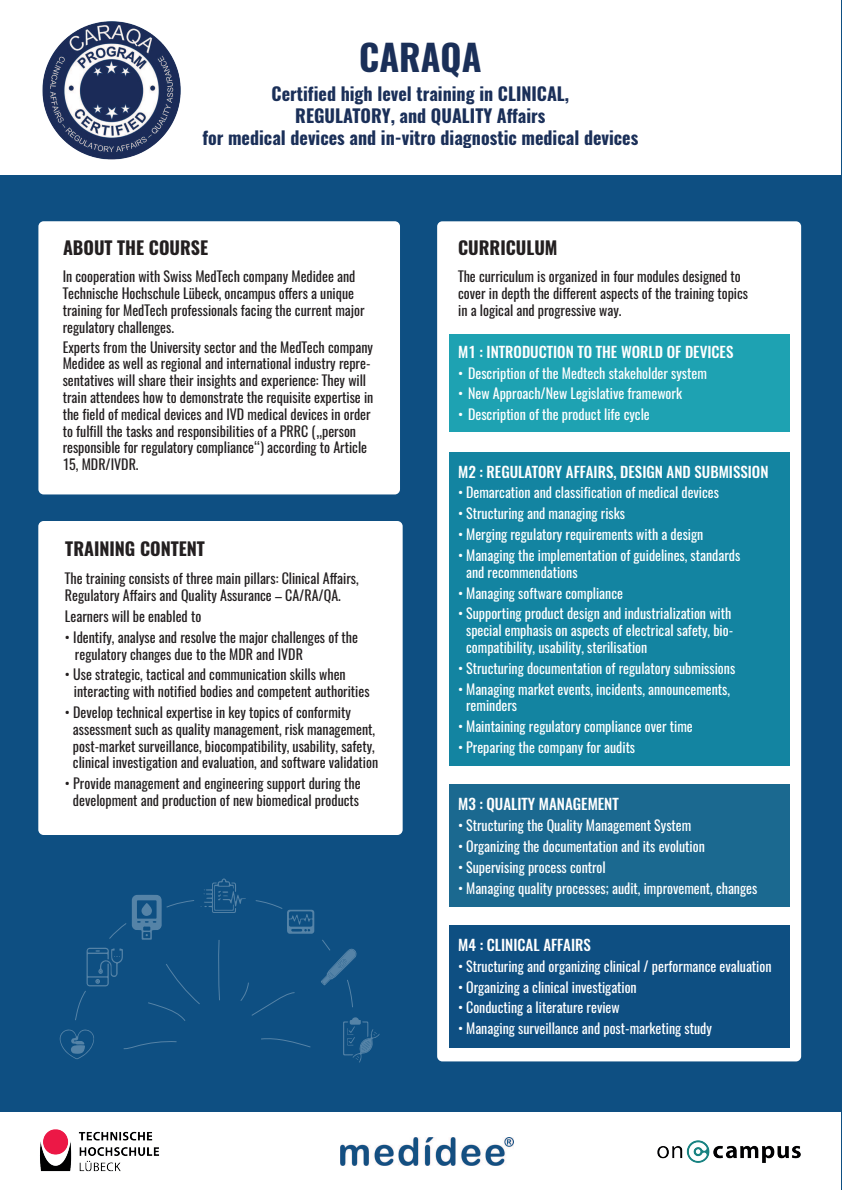
<style>
.page{position:relative;width:842px;height:1191px;background:#fff}
.page>*{position:absolute;margin:0;border:0;box-sizing:border-box;transform-origin:0 0}
.t1{font:700 36px "Oswald";color:#182d57}
.t2{font:700 18px/21.6px "Oswald";color:#182d57;text-align:center}
.t3{font:700 18px "Oswald";color:#231f20}
.t4{font:500 15px "Oswald";color:#fff}
.t5{font:14px/16.8px "Oswald";color:#231f20}
.t6{font:14px/20.8px "Oswald";color:#fff}
</style>
<div class="page">
<div style="left:0;top:0;width:842px;height:1189px;background:#0e4f82"></div>
<div style="left:0;top:1112px;width:841px;height:79px;background:#fff"></div>
<div style="left:0;top:0;width:841px;height:175px;background:#fff"></div>
<img style="left:341px;top:1137px;width:173px;height:28px">
<img style="left:40px;top:1129px;width:119px;height:43px">
<img style="left:42px;top:21px;width:139px;height:139px">
<img style="left:657px;top:1140px;width:144px;height:23px">
<svg style="left:60px;top:1029px;width:34px;height:30px"></svg>
<svg style="left:201px;top:878px;width:45px;height:35px"></svg>
<svg style="left:343px;top:1017px;width:37px;height:45px"></svg>
<svg style="left:124px;top:1041px;width:53px;height:8px"></svg>
<svg style="left:148px;top:964px;width:52px;height:57px"></svg>
<svg style="left:218px;top:940px;width:2px;height:60px"></svg>
<svg style="left:240px;top:982px;width:55px;height:33px"></svg>
<svg style="left:261px;top:1038px;width:50px;height:9px"></svg>
<svg style="left:75px;top:947px;width:48px;height:73px"></svg>
<svg style="left:109px;top:923px;width:17px;height:16px"></svg>
<svg style="left:132px;top:895px;width:62px;height:44px"></svg>
<svg style="left:256px;top:900px;width:58px;height:33px"></svg>
<svg style="left:321px;top:939px;width:36px;height:68px"></svg>
<div style="left:438px;top:223px;width:362px;height:837px;background:#fff;border-radius:4px"></div>
<div style="left:437px;top:221px;width:364px;height:840px;border:3px solid #fff;border-radius:4px"></div>
<div style="left:40px;top:223px;width:359px;height:270px;background:#fff;border-radius:4px"></div>
<div style="left:38px;top:221px;width:362px;height:273px;border:3px solid #fff;border-radius:4px"></div>
<div style="left:40px;top:522px;width:361px;height:311px;background:#fff;border-radius:4px"></div>
<div style="left:38px;top:521px;width:365px;height:314px;border:3px solid #fff;border-radius:4px"></div>
<div style="left:449px;top:335px;width:340px;height:97px;background:#1ea2b2"></div>
<div style="left:449px;top:785px;width:340px;height:122px;background:#1b6990"></div>
<div style="left:449px;top:926px;width:340px;height:122px;background:#0e4f82"></div>
<div style="left:449px;top:453px;width:340px;height:313px;background:#1384a1"></div>
<h1 class="t1" style="left:359px;top:43px;width:124px">CARAQA</h1>
<p class="t2" style="left:202px;top:85px;width:437px">Certified high level training in CLINICAL,<br>REGULATORY, and QUALITY Affairs<br>for medical devices and in-vitro diagnostic medical devices</p>
<p class="t3" style="left:63px;top:240px;width:147px">ABOUT THE COURSE</p>
<p class="t5" style="left:63px;top:269px;width:303px">In cooperation with Swiss MedTech company Medidee and Technische Hochschule Lübeck, oncampus offers a unique training for MedTech professionals facing the current major regulatory challenges.</p>
<p class="t5" style="left:63px;top:340px;width:312px">Experts from the University sector and the MedTech company Medidee as well as regional and international industry repre&shy;sentatives will share their insights and experience: They will train attendees how to demonstrate the requisite expertise in the field of medical devices and IVD medical devices in order to fulfill the tasks and responsibilities of a PRRC („person responsible for regulatory compliance“) according to Article 15, MDR/IVDR.</p>
<p class="t3" style="left:65px;top:541px;width:141px">TRAINING CONTENT</p>
<p class="t5" style="left:65px;top:571px;width:295px">The training consists of three main pillars: Clinical Affairs,<br>Regulatory Affairs and Quality Assurance – CA/RA/QA.</p>
<p class="t5" style="left:65px;top:607px;width:295px;line-height:20.8px">Learners will be enabled to<br>ï Identify, analyse and resolve the major challenges of the</p>
<p class="t5" style="left:65px;top:644px;width:282px;line-height:20.8px;text-indent:10px">regulatory changes due to the MDR and IVDR<br>ï Use strategic, tactical and communication skills when</p>
<p class="t5" style="left:65px;top:682px;width:306px;line-height:20.8px;text-indent:9px">interacting with notified bodies and competent authorities ï Develop technical expertise in key topics of conformity</p>
<p class="t5" style="left:73px;top:722px;width:307px">assessment such as quality management, risk management, post-market surveillance, biocompatibility, usability, safety, clinical investigation and evaluation, and software validation</p>
<p class="t5" style="left:65px;top:776px;width:297px;text-align:center">ï Provide management and engineering support during the development and production of new biomedical products</p>
<p class="t3" style="left:458px;top:240px;width:101px">CURRICULUM</p>
<p class="t5" style="left:458px;top:269px;width:291px">The curriculum is organized in four modules designed to cover in depth the different aspects of the training topics in a logical and progressive way.</p>
<p class="t4" style="left:458px;top:345px;width:277px">M1 : INTRODUCTION TO THE WORLD OF DEVICES</p>
<p class="t6" style="left:458px;top:364px;width:250px">ï Description of the Medtech stakeholder system ï New Approach/New Legislative framework<br>ï Description of the product life cycle</p>
<p class="t4" style="left:458px;top:465px;width:312px">M2 : REGULATORY AFFAIRS, DESIGN AND SUBMISSION</p>
<p class="t6" style="left:458px;top:483px;width:284px">ï Demarcation and classification of medical devices<br>ï Structuring and managing risks<br>ï Merging regulatory requirements with a design<br>ï Managing the implementation of guidelines, standards</p>
<p class="t6" style="left:458px;top:563px;width:275px;text-indent:8px">and recommendations<br>ï Managing software compliance<br>ï Supporting product design and industrialization with</p>
<p class="t6" style="left:466px;top:623px;width:269px;line-height:16.8px">special emphasis on aspects of electrical safety, bio&shy;compatibility, usability, sterilisation</p>
<p class="t6" style="left:458px;top:659px;width:279px">ï Structuring documentation of regulatory submissions ï Managing market events, incidents, announcements,</p>
<p class="t6" style="left:458px;top:696px;width:236px;text-indent:8px">reminders<br>ï Maintaining regulatory compliance over time ï Preparing the company for audits</p>
<p class="t4" style="left:458px;top:798px;width:162px">M3 : QUALITY MANAGEMENT</p>
<p class="t6" style="left:458px;top:816px;width:301px">ï Structuring the Quality Management System<br>ï Organizing the documentation and its evolution<br>ï Supervising process control<br>ï Managing quality processes; audit, improvement, changes</p>
<p class="t4" style="left:458px;top:938px;width:134px">M4 : CLINICAL AFFAIRS</p>
<p class="t6" style="left:458px;top:957px;width:315px">ï Structuring and organizing clinical / performance evaluation ï Organizing a clinical investigation<br>ï Conducting a literature review<br>ï Managing surveillance and post-marketing study</p>
</div>
